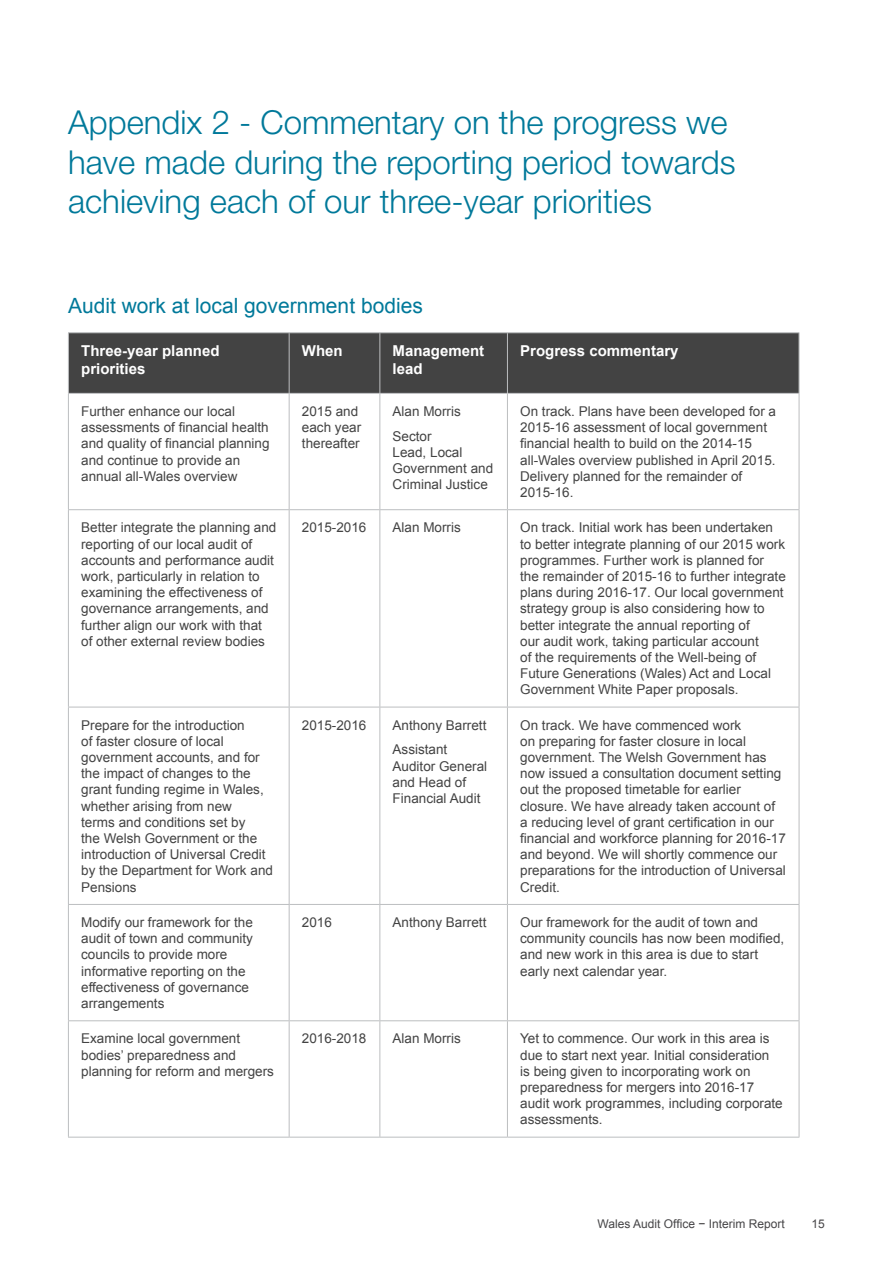
<style>
.page{position:relative;width:893px;height:1263px;background:#fff}
.page>*{position:absolute;margin:0;border:0;box-sizing:border-box;transform-origin:0 0}
.t1{font:300 33px/39.6px "Helvetica Neue LT Std";color:#00799a}
.Heading_1{font:21px "Arial";color:#00799a}
.Table_header_text{font:700 15px/18px "Arial";color:#fff}
.Table_text{font:13.5px/16.2px "Arial";color:#434343}
.t2{font:12px "Arial";color:#464547}
</style>
<div class="page">
<div style="left:69px;top:333px;width:730px;height:60px;background:#434343"></div>
<svg style="left:69px;top:394px;width:730px;height:743px"></svg>
<hr style="left:68px;top:394px;width:1px;height:115px;background:#bcbec0">
<hr style="left:289px;top:394px;width:1px;height:115px;background:#bcbec0">
<hr style="left:380px;top:393px;width:127px;height:1px;background:#bcbec0">
<hr style="left:379px;top:394px;width:1px;height:115px;background:#bcbec0">
<hr style="left:507px;top:393px;width:292px;height:1px;background:#bcbec0">
<hr style="left:507px;top:394px;width:1px;height:115px;background:#bcbec0">
<hr style="left:799px;top:394px;width:1px;height:115px;background:#bcbec0">
<hr style="left:68px;top:509px;width:221px;height:1px;background:#bcbec0">
<hr style="left:68px;top:510px;width:1px;height:197px;background:#bcbec0">
<hr style="left:289px;top:509px;width:91px;height:1px;background:#bcbec0">
<hr style="left:289px;top:510px;width:1px;height:197px;background:#bcbec0">
<hr style="left:380px;top:509px;width:127px;height:1px;background:#bcbec0">
<hr style="left:379px;top:510px;width:1px;height:197px;background:#bcbec0">
<hr style="left:507px;top:509px;width:292px;height:1px;background:#bcbec0">
<hr style="left:507px;top:510px;width:1px;height:197px;background:#bcbec0">
<hr style="left:799px;top:510px;width:1px;height:197px;background:#bcbec0">
<hr style="left:68px;top:707px;width:221px;height:1px;background:#bcbec0">
<hr style="left:68px;top:707px;width:1px;height:197px;background:#bcbec0">
<hr style="left:289px;top:707px;width:91px;height:1px;background:#bcbec0">
<hr style="left:289px;top:707px;width:1px;height:197px;background:#bcbec0">
<hr style="left:380px;top:707px;width:127px;height:1px;background:#bcbec0">
<hr style="left:379px;top:707px;width:1px;height:197px;background:#bcbec0">
<hr style="left:507px;top:707px;width:292px;height:1px;background:#bcbec0">
<hr style="left:507px;top:707px;width:1px;height:197px;background:#bcbec0">
<hr style="left:799px;top:707px;width:1px;height:197px;background:#bcbec0">
<hr style="left:68px;top:904px;width:221px;height:1px;background:#bcbec0">
<hr style="left:68px;top:905px;width:1px;height:115px;background:#bcbec0">
<hr style="left:289px;top:904px;width:91px;height:1px;background:#bcbec0">
<hr style="left:289px;top:905px;width:1px;height:115px;background:#bcbec0">
<hr style="left:380px;top:904px;width:127px;height:1px;background:#bcbec0">
<hr style="left:379px;top:905px;width:1px;height:115px;background:#bcbec0">
<hr style="left:507px;top:904px;width:292px;height:1px;background:#bcbec0">
<hr style="left:507px;top:905px;width:1px;height:115px;background:#bcbec0">
<hr style="left:799px;top:905px;width:1px;height:115px;background:#bcbec0">
<hr style="left:68px;top:1020px;width:221px;height:1px;background:#bcbec0">
<hr style="left:68px;top:1021px;width:1px;height:116px;background:#bcbec0">
<hr style="left:289px;top:1020px;width:91px;height:1px;background:#bcbec0">
<hr style="left:289px;top:1021px;width:1px;height:116px;background:#bcbec0">
<hr style="left:380px;top:1020px;width:127px;height:1px;background:#bcbec0">
<hr style="left:379px;top:1021px;width:1px;height:116px;background:#bcbec0">
<hr style="left:507px;top:1020px;width:292px;height:1px;background:#bcbec0">
<hr style="left:507px;top:1021px;width:1px;height:116px;background:#bcbec0">
<hr style="left:799px;top:1021px;width:1px;height:116px;background:#bcbec0">
<hr style="left:68px;top:1137px;width:221px;height:1px;background:#bcbec0">
<hr style="left:289px;top:1137px;width:91px;height:1px;background:#bcbec0">
<hr style="left:380px;top:1137px;width:127px;height:1px;background:#bcbec0">
<hr style="left:507px;top:1137px;width:292px;height:1px;background:#bcbec0">
<hr style="left:68px;top:332px;width:221px;height:1px;background:#bcbec0">
<hr style="left:68px;top:333px;width:1px;height:60px;background:#bcbec0">
<hr style="left:289px;top:332px;width:91px;height:1px;background:#bcbec0">
<hr style="left:289px;top:333px;width:1px;height:60px;background:#bcbec0">
<hr style="left:380px;top:332px;width:127px;height:1px;background:#bcbec0">
<hr style="left:379px;top:333px;width:1px;height:60px;background:#bcbec0">
<hr style="left:507px;top:332px;width:292px;height:1px;background:#bcbec0">
<hr style="left:507px;top:333px;width:1px;height:60px;background:#bcbec0">
<hr style="left:799px;top:333px;width:1px;height:60px;background:#bcbec0">
<hr style="left:68px;top:393px;width:221px;height:1px;background:#bcbec0">
<hr style="left:289px;top:393px;width:91px;height:1px;background:#bcbec0">
<p class="t1" style="left:68px;top:102px;width:669px">Appendix 2 - Commentary on the progress we have made during the reporting period towards achieving each of our three-year priorities</p>
<p class="Heading_1" style="left:68px;top:292px;width:356px">Audit work at local government bodies</p>
<p class="Table_header_text" style="left:81px;top:343px;width:140px">Three-year planned priorities</p>
<p class="Table_header_text" style="left:302px;top:343px;width:42px">When</p>
<p class="Table_header_text" style="left:393px;top:343px;width:93px">Management lead</p>
<p class="Table_header_text" style="left:520px;top:343px;width:160px">Progress commentary</p>
<p class="Table_text" style="left:81px;top:403px;width:190px">Further enhance our local assessments of financial health and quality of financial planning and continue to provide an annual all-Wales overview</p>
<p class="Table_text" style="left:302px;top:403px;width:61px">2015 and each year thereafter</p>
<p class="Table_text" style="left:393px;top:403px;width:70px">Alan Morris</p>
<p class="Table_text" style="left:520px;top:403px;width:257px">On track. Plans have been developed for a 2015-16 assessment of local government financial health to build on the 2014-15 all-Wales overview published in April 2015.<br>Delivery planned for the remainder of 2015-16.</p>
<p class="Table_text" style="left:393px;top:428px;width:102px">Sector<br>Lead, Local<br>Government and<br>Criminal Justice</p>
<p class="Table_text" style="left:81px;top:520px;width:197px">Better integrate the planning and reporting of our local audit of accounts and performance audit work, particularly in relation to examining the effectiveness of governance arrangements, and further align our work with that of other external review bodies</p>
<p class="Table_text" style="left:302px;top:520px;width:66px">2015-2016</p>
<p class="Table_text" style="left:393px;top:520px;width:70px">Alan Morris</p>
<p class="Table_text" style="left:520px;top:520px;width:267px">On track. Initial work has been undertaken to better integrate planning of our 2015 work programmes. Further work is planned for the remainder of 2015-16 to further integrate plans during 2016-17. Our local government strategy group is also considering how to better integrate the annual reporting of<br>our audit work, taking particular account<br>of the requirements of the Well-being of Future Generations (Wales) Act and Local Government White Paper proposals.</p>
<p class="Table_text" style="left:81px;top:717px;width:193px">Prepare for the introduction<br>of faster closure of local government accounts, and for the impact of changes to the grant funding regime in Wales, whether arising from new<br>terms and conditions set by<br>the Welsh Government or the introduction of Universal Credit by the Department for Work and<br>Pensions</p>
<p class="Table_text" style="left:302px;top:717px;width:66px">2015-2016</p>
<p class="Table_text" style="left:393px;top:717px;width:95px">Anthony Barrett</p>
<p class="Table_text" style="left:520px;top:717px;width:267px">On track. We have commenced work<br>on preparing for faster closure in local government. The Welsh Government has now issued a consultation document setting out the proposed timetable for earlier closure. We have already taken account of a reducing level of grant certification in our financial and workforce planning for 2016-17 and beyond. We will shortly commence our preparations for the introduction of Universal Credit.</p>
<p class="Table_text" style="left:393px;top:742px;width:96px">Assistant<br>Auditor General and Head of<br>Financial Audit</p>
<p class="Table_text" style="left:81px;top:914px;width:173px">Modify our framework for the audit of town and community councils to provide more informative reporting on the effectiveness of governance arrangements</p>
<p class="Table_text" style="left:302px;top:914px;width:32px">2016</p>
<p class="Table_text" style="left:393px;top:914px;width:95px">Anthony Barrett</p>
<p class="Table_text" style="left:520px;top:914px;width:266px">Our framework for the audit of town and community councils has now been modified, and new work in this area is due to start early next calendar year.</p>
<p class="Table_text" style="left:81px;top:1031px;width:194px">Examine local government bodies’ preparedness and planning for reform and mergers</p>
<p class="Table_text" style="left:302px;top:1031px;width:66px">2016-2018</p>
<p class="Table_text" style="left:393px;top:1031px;width:70px">Alan Morris</p>
<p class="Table_text" style="left:520px;top:1031px;width:264px">Yet to commence. Our work in this area is due to start next year. Initial consideration<br>is being given to incorporating work on preparedness for mergers into 2016-17 audit work programmes, including corporate assessments.</p>
<p class="t2" style="left:598px;top:1216px;width:189px">Wales Audit Office − Interim Report</p>
<p class="t2" style="left:812px;top:1216px;width:15px">15</p>
</div>
